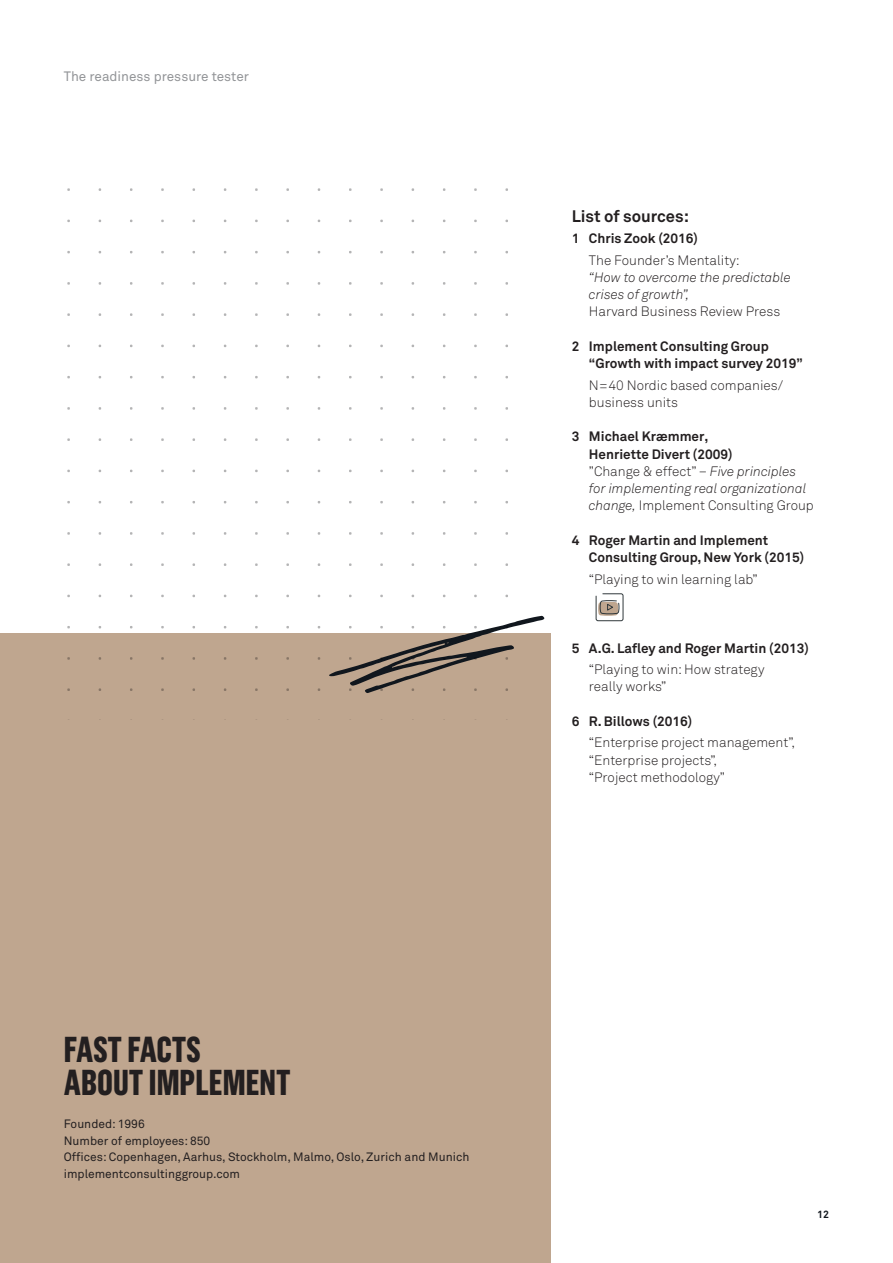
<style>
.page{position:relative;width:893px;height:1263px;background:#fff}
.page>*{position:absolute;margin:0;border:0;box-sizing:border-box;transform-origin:0 0}
.t1{font:700 36px/33px "Grotzec Cond";color:#231f20}
.t2{font:700 16.5px "Akkurat Pro";color:#231f20}
.t3{font:13.5px/17.2px "Akkurat Light Pro";color:#231f20}
.t4{font:700 13.5px/17.2px "Akkurat Pro";color:#231f20}
.t5{font:italic 13.5px/17.2px "Akkurat Light Pro";color:#231f20}
.t6{font:13.5px "Akkurat Pro";color:#939598}
.t7{font:12px/16.5px "Akkurat Pro";color:#231f20}
.t8{font:700 10.5px "Akkurat Pro";color:#11171e}
.s1{font-style:normal}
</style>
<div class="page">
<div style="left:0;top:634px;width:551px;height:629px;background:#bfa68f"></div>
<svg style="left:595px;top:593px;width:29px;height:28px"></svg>
<svg style="left:329px;top:616px;width:215px;height:77px"></svg>
<p class="t6" style="left:64px;top:68px;width:187px">The readiness pressure tester</p>
<h1 class="t1" style="left:64px;top:1032px;width:228px">FAST FACTS<br>ABOUT IMPLEMENT</h1>
<p class="t7" style="left:64px;top:1116px;width:407px">Founded: 1996<br>Number of employees: 850<br>Offices: Copenhagen, Aarhus, Stockholm, Malmo, Oslo, Zurich and Munich implementconsultinggroup.com</p>
<p class="t2" style="left:572px;top:205px;width:119px">List of sources:</p>
<p class="t4" style="left:572px;top:230px;width:128px">1 Chris Zook (2016)</p>
<p class="t3" style="left:589px;top:251px;width:152px">The Founder’s Mentality:</p>
<p class="t5" style="left:589px;top:269px;width:203px">“How to overcome the predictable crises of growth”,</p>
<p class="t3" style="left:589px;top:303px;width:193px">Harvard Business Review Press</p>
<p class="t4" style="left:589px;top:338px;width:215px;text-indent:-17px">2 Implement Consulting Group “Growth with impact survey 2019”</p>
<p class="t3" style="left:589px;top:376px;width:196px">N=40 Nordic based companies/ business units</p>
<p class="t4" style="left:589px;top:428px;width:145px;text-indent:-17px">3 Michael Kræmmer,<br>Henriette Divert (2009)</p>
<p class="t5" style="left:589px;top:463px;width:226px"><span class="s1">”Change &amp; effect” –</span> Five principles for implementing real organizational change, <span class="s1">Implement Consulting Group</span></p>
<p class="t4" style="left:589px;top:532px;width:217px;text-indent:-17px">4 Roger Martin and Implement<br>Consulting Group, New York (2015)</p>
<p class="t3" style="left:589px;top:570px;width:170px">“Playing to win learning lab”</p>
<p class="t4" style="left:572px;top:639px;width:238px">5 A.G. Lafley and Roger Martin (2013)</p>
<p class="t3" style="left:589px;top:661px;width:177px">“Playing to win: How strategy really works”</p>
<p class="t4" style="left:572px;top:713px;width:122px">6 R. Billows (2016)</p>
<p class="t3" style="left:589px;top:734px;width:208px">“Enterprise project management”, “Enterprise projects”,<br>“Project methodology”</p>
<p class="t8" style="left:817px;top:1208px;width:13px">12</p>
</div>
